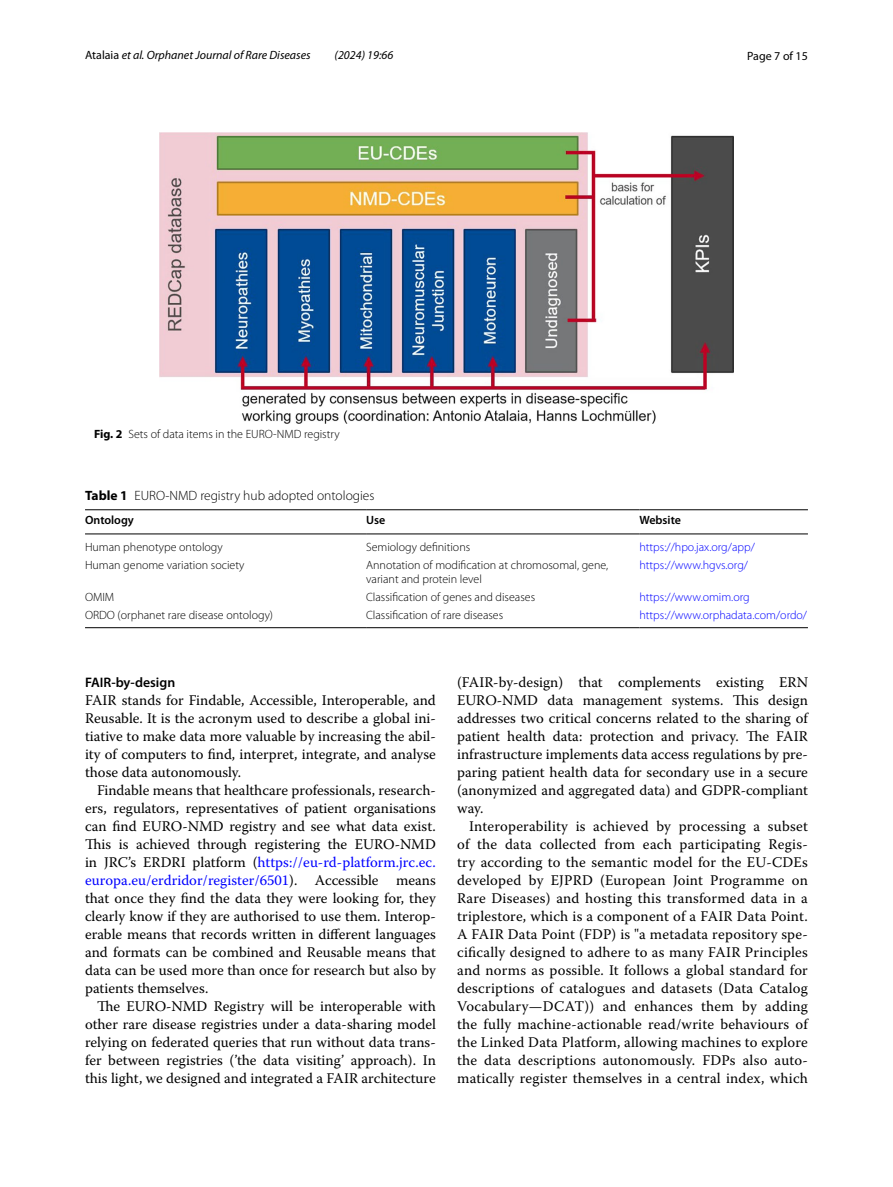
<style>
.page{position:relative;width:893px;height:1187px;background:#fff}
.page>*{position:absolute;margin:0;border:0;box-sizing:border-box;transform-origin:0 0}
.t1{font:14.7px/18px "Warnock Pro";color:#000;text-align:justify}
.t2{font:600 13.8px "Myriad Pro";color:#000}
.t3{font:300 13.5px "Myriad Pro";color:#000}
.t4{font:300 12px/13.5px "Myriad Pro";color:#000}
.t5{font:300 12px "Myriad Pro";color:#00f}
.t6{font:italic 12px "Myriad Pro";color:#000}
.t7{font:600 12px "Myriad Pro";color:#000}
.t8{font:12px "Myriad Pro";color:#000}
.s1{font-style:normal}
.s2{font-weight:700}
.s3{color:#00f}
</style>
<div class="page">
<img style="left:159px;top:133px;width:574px;height:290px">
<hr style="left:85px;top:509px;width:281px;height:1px;background:#000">
<hr style="left:85px;top:533px;width:281px;height:1px;background:#000">
<hr style="left:366px;top:509px;width:273px;height:1px;background:#000">
<hr style="left:366px;top:533px;width:273px;height:1px;background:#000">
<hr style="left:639px;top:509px;width:169px;height:1px;background:#000">
<hr style="left:639px;top:533px;width:169px;height:1px;background:#000">
<hr style="left:85px;top:627px;width:281px;height:1px;background:#000">
<hr style="left:366px;top:627px;width:273px;height:1px;background:#000">
<hr style="left:639px;top:627px;width:169px;height:1px;background:#000">
<p class="t6" style="left:85px;top:48px;width:227px"><span class="s1">Atalaia</span> et al. Orphanet Journal of Rare Diseases</p>
<p class="t6" style="left:335px;top:48px;width:60px">(2024) 19:66</p>
<p class="t8" style="left:747px;top:48px;width:62px">Page 7 of 15</p>
<p class="t4" style="left:94px;top:427px;width:247px"><span class="s2">Fig. 2</span> Sets of data items in the EURO-NMD registry</p>
<p class="t3" style="left:85px;top:488px;width:291px"><span class="s2">Table 1</span> EURO-NMD registry hub adopted ontologies</p>
<p class="t7" style="left:85px;top:512px;width:50px">Ontology</p>
<p class="t7" style="left:366px;top:512px;width:21px">Use</p>
<p class="t7" style="left:639px;top:512px;width:43px">Website</p>
<p class="t4" style="left:85px;top:540px;width:139px">Human phenotype ontology</p>
<p class="t4" style="left:366px;top:540px;width:106px">Semiology definitions</p>
<p class="t5" style="left:639px;top:540px;width:117px">https://hpo.jax.org/app/</p>
<p class="t4" style="left:85px;top:558px;width:161px">Human genome variation society</p>
<p class="t4" style="left:366px;top:558px;width:244px">Annotation of modification at chromosomal, gene, variant and protein level</p>
<p class="t5" style="left:639px;top:558px;width:110px">https://www.hgvs.org/</p>
<p class="t4" style="left:85px;top:590px;width:31px">OMIM</p>
<p class="t4" style="left:366px;top:590px;width:171px">Classification of genes and diseases</p>
<p class="t5" style="left:639px;top:590px;width:112px">https://www.omim.org</p>
<p class="t4" style="left:85px;top:608px;width:190px">ORDO (orphanet rare disease ontology)</p>
<p class="t4" style="left:366px;top:608px;width:139px">Classification of rare diseases</p>
<p class="t5" style="left:639px;top:608px;width:169px">https://www.orphadata.com/ordo/</p>
<p class="t2" style="left:85px;top:673px;width:92px">FAIR‑by‑design</p>
<p class="t1" style="left:85px;top:690px;width:352px">FAIR stands for Findable, Accessible, Interoperable, and Reusable. It is the acronym used to describe a global ini&shy;tiative to make data more valuable by increasing the abil&shy;ity of computers to find, interpret, integrate, and analyse those data autonomously.</p>
<p class="t1" style="left:85px;top:780px;width:352px;text-indent:12px">Findable means that healthcare professionals, research&shy;ers, regulators, representatives of patient organisations can find EURO-NMD registry and see what data exist.<br>This is achieved through registering the EURO-NMD in JRC’s ERDRI platform (<span class="s3">https://eu-rd-platform.jrc.ec. europa.eu/erdridor/register/6501</span>). Accessible means that once they find the data they were looking for, they clearly know if they are authorised to use them. Interop&shy;erable means that records written in different languages and formats can be combined and Reusable means that data can be used more than once for research but also by patients themselves.</p>
<p class="t1" style="left:85px;top:996px;width:352px;text-indent:12px">The EURO-NMD Registry will be interoperable with other rare disease registries under a data-sharing model relying on federated queries that run without data trans&shy;fer between registries (’the data visiting’ approach). In this light, we designed and integrated a FAIR architecture</p>
<p class="t1" style="left:457px;top:672px;width:352px">(FAIR-by-design) that complements existing ERN EURO-NMD data management systems. This design addresses two critical concerns related to the sharing of patient health data: protection and privacy. The FAIR infrastructure implements data access regulations by pre&shy;paring patient health data for secondary use in a secure (anonymized and aggregated data) and GDPR-compliant way.</p>
<p class="t1" style="left:457px;top:816px;width:352px;text-indent:12px">Interoperability is achieved by processing a subset of the data collected from each participating Regis&shy;try according to the semantic model for the EU-CDEs developed by EJPRD (European Joint Programme on Rare Diseases) and hosting this transformed data in a triplestore, which is a component of a FAIR Data Point.<br>A FAIR Data Point (FDP) is "a metadata repository spe&shy;cifically designed to adhere to as many FAIR Principles and norms as possible. It follows a global standard for descriptions of catalogues and datasets (Data Catalog Vocabulary—DCAT)) and enhances them by adding the fully machine-actionable read/write behaviours of the Linked Data Platform, allowing machines to explore the data descriptions autonomously. FDPs also auto&shy;matically register themselves in a central index, which</p>
</div>
